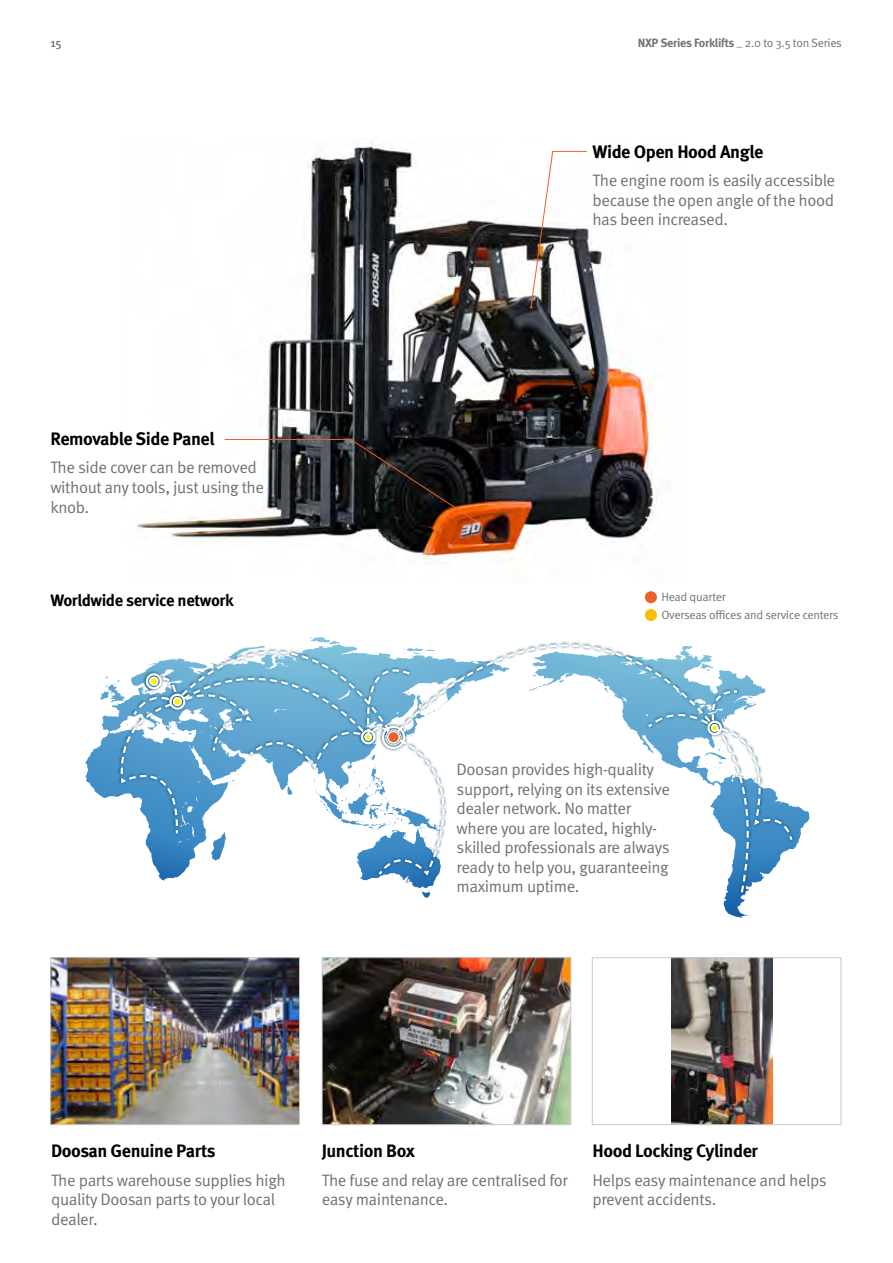
<style>
.page{position:relative;width:893px;height:1263px;background:#fff}
.page>*{position:absolute;margin:0;border:0;box-sizing:border-box;transform-origin:0 0}
.t1{font:700 18px "Meta Pro";letter-spacing:-.025em;color:#000}
.t2{font:16.5px/19.5px "Meta Pro";letter-spacing:-.025em;color:#727171}
.t3{font:700 16.5px "Meta Pro";letter-spacing:-.025em;color:#000}
.t4{font:12px/18px "Meta Pro";letter-spacing:-.025em;color:#727171}
.t5{font:700 12px "Meta Pro";letter-spacing:-.025em;color:#727171}
.t6{font:500 12px "Meta Pro";color:#727171}
.s1{font-weight:400}
</style>
<div class="page">
<img style="left:52px;top:959px;width:246px;height:164px">
<div style="left:50px;top:957px;width:250px;height:168px;border:1px solid #c9caca"></div>
<img style="left:136px;top:142px;width:521px;height:418px">
<img style="left:671px;top:959px;width:101px;height:164px">
<div style="left:592px;top:957px;width:249px;height:168px;border:1px solid #c9caca"></div>
<img style="left:324px;top:959px;width:245px;height:164px">
<div style="left:322px;top:957px;width:249px;height:168px;border:1px solid #c9caca"></div>
<svg style="left:224px;top:439px;width:253px;height:84px"></svg>
<svg style="left:530px;top:151px;width:57px;height:157px"></svg>
<svg style="left:119px;top:594px;width:675px;height:301px"></svg>
<div style="left:711px;top:724px;width:7px;height:8px;border:1px solid #fff;border-radius:50%"></div>
<p class="t6" style="left:50px;top:36px;width:13px">15</p>
<p class="t5" style="left:638px;top:36px;width:206px">NXP Series Forklifts <span class="s1">_ 2.0 to 3.5 ton Series</span></p>
<p class="t1" style="left:50px;top:427px;width:166px">Removable Side Panel</p>
<p class="t2" style="left:50px;top:458px;width:215px">The side cover can be removed without any tools, just using the knob.</p>
<p class="t3" style="left:50px;top:590px;width:185px">Worldwide service network</p>
<p class="t1" style="left:592px;top:140px;width:172px">Wide Open Hood Angle</p>
<p class="t2" style="left:592px;top:171px;width:244px;text-align:justify">The engine room is easily accessible because the open angle of the hood has been increased.</p>
<p class="t4" style="left:661px;top:588px;width:179px">Head quarter<br>Overseas offices and service centers</p>
<p class="t2" style="left:457px;top:760px;width:215px">Doosan provides high-quality support, relying on its extensive dealer network. No matter where you are located, highly&shy;skilled professionals are always ready to help you, guaranteeing maximum uptime.</p>
<p class="t1" style="left:51px;top:1140px;width:166px">Doosan Genuine Parts</p>
<p class="t2" style="left:51px;top:1171px;width:236px">The parts warehouse supplies high quality Doosan parts to your local dealer.</p>
<p class="t1" style="left:322px;top:1140px;width:95px">Junction Box</p>
<p class="t2" style="left:322px;top:1171px;width:248px">The fuse and relay are centralised for easy maintenance.</p>
<p class="t1" style="left:592px;top:1140px;width:167px">Hood Locking Cylinder</p>
<p class="t2" style="left:592px;top:1171px;width:236px">Helps easy maintenance and helps prevent accidents.</p>
</div>
